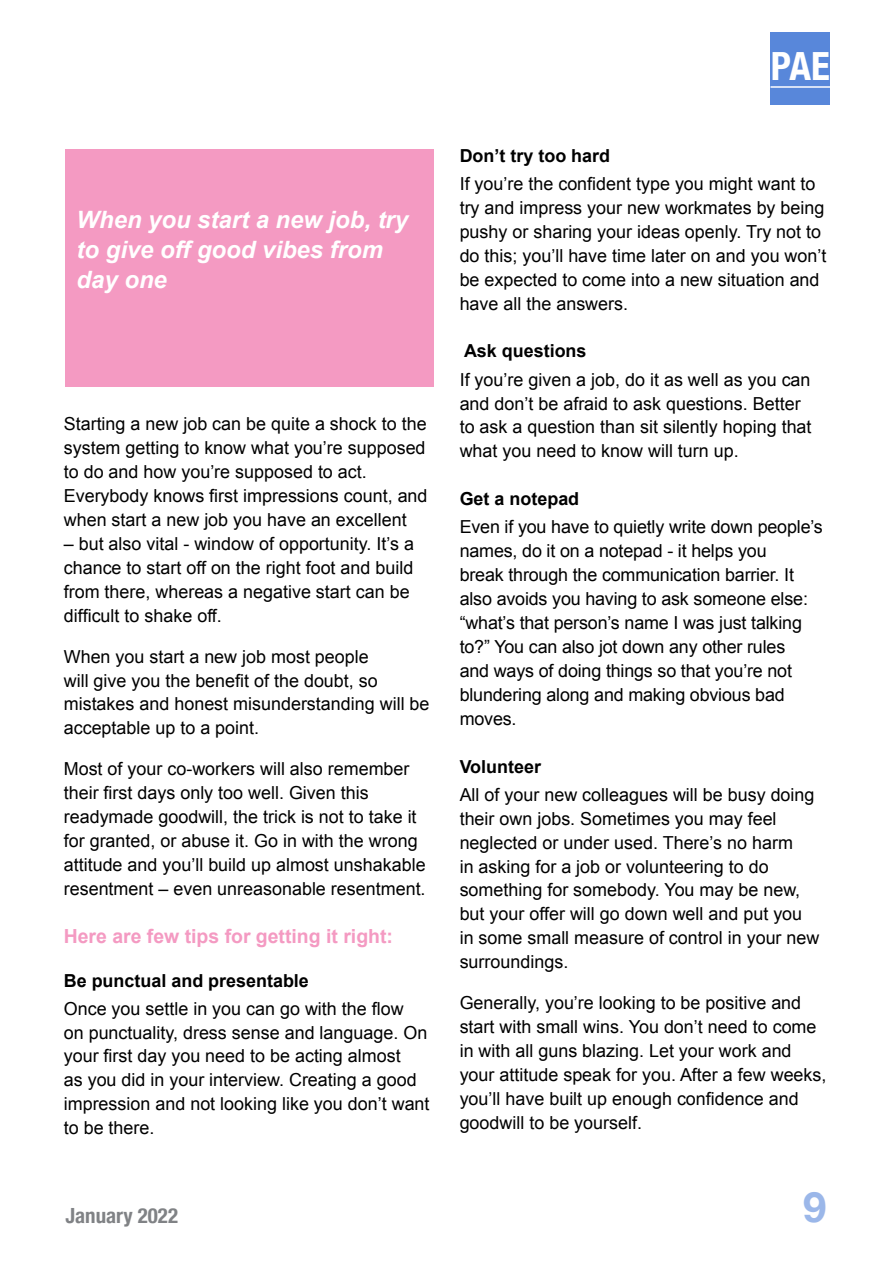
<style>
.page{position:relative;width:893px;height:1263px;background:#fff}
.page>*{position:absolute;margin:0;border:0;box-sizing:border-box;transform-origin:0 0}
.t1{font:700 41.85px "Helvetica Neue";color:#9bb7e9}
.t2{font:700 condensed 38.85px "Helvetica Neue";color:#fff}
.t3{font:italic 700 23.85px/29.8px "Arial";color:#fff}
.t4{font:700 condensed 20.85px "Helvetica Neue";color:#808285}
.t5{font:700 19.5px "Arial";color:#f49ac2}
.t6{font:18px/23.9px "Arial";color:#000}
.t7{font:700 18px "Arial";color:#000}
</style>
<div class="page">
<div style="left:770px;top:32px;width:60px;height:72px;background:#5887da"></div>
<hr style="left:770px;top:86px;width:60px;height:2px;background:#fff">
<div style="left:65px;top:149px;width:369px;height:238px;background:#f49ac2"></div>
<h3 class="t3" style="left:77px;top:206px;width:333px">When you start a new job, try to give off good vibes from day one</h3>
<p class="t6" style="left:64px;top:412px;width:365px">Starting a new job can be quite a shock to the system getting to know what you’re supposed to do and how you’re supposed to act.<br>Everybody knows first impressions count, and when start a new job you have an excellent</p>
<p class="t6" style="left:64px;top:532px;width:352px">– but also vital - window of opportunity. It’s a chance to start off on the right foot and build from there, whereas a negative start can be difficult to shake off.</p>
<p class="t6" style="left:64px;top:644px;width:367px">When you start a new job most people<br>will give you the benefit of the doubt, so mistakes and honest misunderstanding will be acceptable up to a point.</p>
<p class="t6" style="left:64px;top:757px;width:363px">Most of your co-workers will also remember their first days only too well. Given this readymade goodwill, the trick is not to take it for granted, or abuse it. Go in with the wrong attitude and you’ll build up almost unshakable resentment – even unreasonable resentment.</p>
<p class="t5" style="left:64px;top:923px;width:331px">Here are few tips for getting it right:</p>
<p class="t7" style="left:64px;top:968px;width:247px">Be punctual and presentable</p>
<p class="t6" style="left:64px;top:996px;width:367px">Once you settle in you can go with the flow<br>on punctuality, dress sense and language. On your first day you need to be acting almost<br>as you did in your interview. Creating a good impression and not looking like you don’t want to be there.</p>
<p class="t4" style="left:65px;top:1198px;width:114px">January 2022</p>
<h2 class="t2" style="left:771px;top:34px;width:61px">PAE</h2>
<p class="t7" style="left:460px;top:144px;width:152px">Don’t try too hard</p>
<p class="t6" style="left:460px;top:172px;width:368px">If you’re the confident type you might want to try and impress your new workmates by being pushy or sharing your ideas openly. Try not to do this; you’ll have time later on and you won’t be expected to come into a new situation and have all the answers.</p>
<p class="t7" style="left:464px;top:339px;width:124px">Ask questions</p>
<p class="t6" style="left:460px;top:368px;width:353px">If you’re given a job, do it as well as you can and don’t be afraid to ask questions. Better to ask a question than sit silently hoping that what you need to know will turn up.</p>
<p class="t7" style="left:460px;top:487px;width:121px">Get a notepad</p>
<p class="t6" style="left:460px;top:515px;width:365px">Even if you have to quietly write down people’s names, do it on a notepad - it helps you<br>break through the communication barrier. It also avoids you having to ask someone else: “what’s that person’s name I was just talking to?” You can also jot down any other rules<br>and ways of doing things so that you’re not blundering along and making obvious bad moves.</p>
<p class="t7" style="left:460px;top:754px;width:83px">Volunteer</p>
<p class="t6" style="left:460px;top:783px;width:361px">All of your new colleagues will be busy doing their own jobs. Sometimes you may feel neglected or under used. There’s no harm<br>in asking for a job or volunteering to do something for somebody. You may be new, but your offer will go down well and put you in some small measure of control in your new surroundings.</p>
<p class="t6" style="left:460px;top:991px;width:368px">Generally, you’re looking to be positive and start with small wins. You don’t need to come in with all guns blazing. Let your work and your attitude speak for you. After a few weeks, you’ll have built up enough confidence and goodwill to be yourself.</p>
<h1 class="t1" style="left:803px;top:1174px;width:25px">9</h1>
</div>
